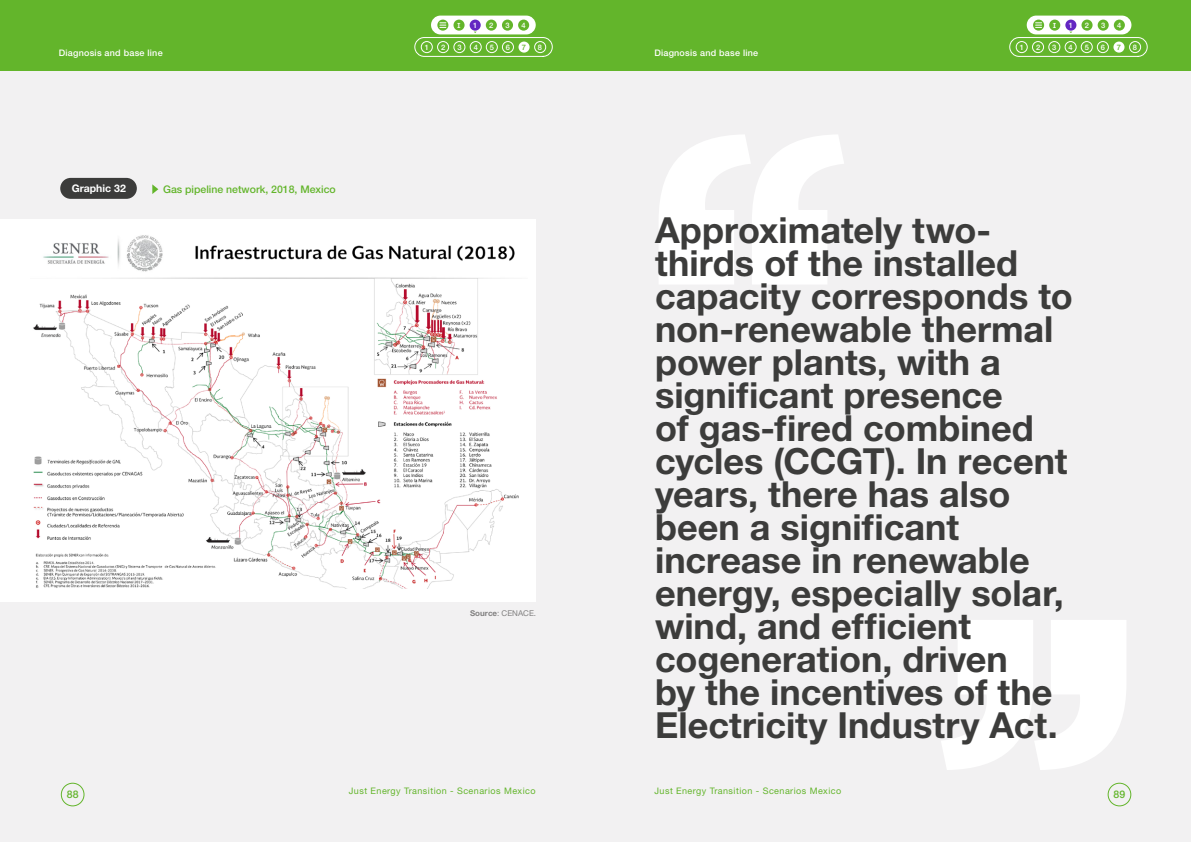
<style>
.page{position:relative;width:1191px;height:842px;background:#fff}
.page>*{position:absolute;margin:0;border:0;box-sizing:border-box;transform-origin:0 0}
.t1{font:700 36px/33px "Helvetica Neue LT Pro";color:#3c3c3b}
.t2{font:500 10.5px "Helvetica Neue LT Pro";color:#63b52b}
.t3{font:700 10.5px "Helvetica Neue LT Pro";color:#fff}
.t4{font:500 10.5px "Helvetica Neue LT Std";color:#63b52b}
.t5{font:9px "Helvetica Neue LT Std";letter-spacing:.05em;color:#63b52b}
.t6{font:500 9px "Helvetica Neue LT Pro";letter-spacing:.025em;color:#fff}
.t7{font:8px "Helvetica Neue LT Std";color:#818080}
.t8{font:500 7.5px "Helvetica Neue LT Pro";color:#fff}
.t9{font:500 7.5px "Helvetica Neue LT Pro";color:#63b52b}
.t10{font:700 7px "Andika New Basic";color:#fff}
.s1{font-family:"Helvetica Neue LT Pro";font-weight:700}
</style>
<div class="page">
<div style="left:0;top:0;width:595px;height:842px;background:#f2f1f2"></div>
<div style="left:0;top:0;width:595px;height:71px;background:#63b52b"></div>
<div style="left:595px;top:0;width:596px;height:842px;background:#f2f1f2"></div>
<div style="left:595px;top:0;width:596px;height:71px;background:#63b52b"></div>
<div style="left:1107px;top:783px;width:24px;height:23px;border:1px solid #63b52b;border-radius:50%"></div>
<div style="left:61px;top:783px;width:23px;height:23px;border:1px solid #63b52b;border-radius:50%"></div>
<div style="left:1026px;top:16px;width:105px;height:18px;background:#fff;border-radius:9px"></div>
<div style="left:1065px;top:20px;width:11px;height:11px;background:#6326c2;border-radius:50%"></div>
<div style="left:1113px;top:20px;width:11px;height:11px;background:#63b52b;border-radius:50%"></div>
<div style="left:1097px;top:20px;width:11px;height:11px;background:#63b52b;border-radius:50%"></div>
<div style="left:1081px;top:20px;width:11px;height:11px;background:#63b52b;border-radius:50%"></div>
<div style="left:1049px;top:20px;width:11px;height:11px;background:#63b52b;border-radius:50%"></div>
<svg style="left:1033px;top:20px;width:11px;height:11px"></svg>
<svg style="left:1035px;top:23px;width:6px;height:5px"></svg>
<div style="left:431px;top:16px;width:105px;height:18px;background:#fff;border-radius:9px"></div>
<div style="left:469px;top:20px;width:12px;height:11px;background:#6326c2;border-radius:50%"></div>
<div style="left:518px;top:20px;width:11px;height:11px;background:#63b52b;border-radius:50%"></div>
<div style="left:502px;top:20px;width:11px;height:11px;background:#63b52b;border-radius:50%"></div>
<div style="left:486px;top:20px;width:11px;height:11px;background:#63b52b;border-radius:50%"></div>
<div style="left:453px;top:20px;width:11px;height:11px;background:#63b52b;border-radius:50%"></div>
<svg style="left:437px;top:20px;width:11px;height:11px"></svg>
<svg style="left:440px;top:23px;width:6px;height:5px"></svg>
<div style="left:60px;top:178px;width:77px;height:21px;background:#3c3c3b;border-radius:10px"></div>
<svg style="left:152px;top:184px;width:6px;height:10px"></svg>
<div style="left:0;top:219px;width:536px;height:383px;background:#fff"></div>
<img style="left:33px;top:235px;width:486px;height:353px">
<svg style="left:659px;top:135px;width:185px;height:149px"></svg>
<svg style="left:941px;top:620px;width:185px;height:150px"></svg>
<div style="left:414px;top:37px;width:138px;height:20px;border:1px solid #fff;border-radius:9px"></div>
<div style="left:486px;top:41px;width:11px;height:12px;border:1px solid #fff;border-radius:50%"></div>
<div style="left:534px;top:41px;width:12px;height:12px;border:1px solid #fff;border-radius:50%"></div>
<div style="left:518px;top:42px;width:11px;height:11px;background:#fff;border-radius:50%"></div>
<div style="left:502px;top:41px;width:12px;height:12px;border:1px solid #fff;border-radius:50%"></div>
<div style="left:470px;top:41px;width:11px;height:12px;border:1px solid #fff;border-radius:50%"></div>
<div style="left:453px;top:41px;width:12px;height:12px;border:1px solid #fff;border-radius:50%"></div>
<div style="left:437px;top:41px;width:12px;height:12px;border:1px solid #fff;border-radius:50%"></div>
<div style="left:421px;top:41px;width:11px;height:12px;border:1px solid #fff;border-radius:50%"></div>
<div style="left:1009px;top:37px;width:138px;height:20px;border:1px solid #fff;border-radius:9px"></div>
<div style="left:1081px;top:41px;width:11px;height:12px;border:1px solid #fff;border-radius:50%"></div>
<div style="left:1129px;top:41px;width:11px;height:12px;border:1px solid #fff;border-radius:50%"></div>
<div style="left:1113px;top:42px;width:11px;height:11px;background:#fff;border-radius:50%"></div>
<div style="left:1097px;top:41px;width:11px;height:12px;border:1px solid #fff;border-radius:50%"></div>
<div style="left:1064px;top:41px;width:12px;height:12px;border:1px solid #fff;border-radius:50%"></div>
<div style="left:1048px;top:41px;width:12px;height:12px;border:1px solid #fff;border-radius:50%"></div>
<div style="left:1032px;top:41px;width:11px;height:12px;border:1px solid #fff;border-radius:50%"></div>
<div style="left:1016px;top:41px;width:11px;height:12px;border:1px solid #fff;border-radius:50%"></div>
<p class="t10" style="left:457px;top:19px;width:5px">I</p>
<p class="t8" style="left:473px;top:21px;width:6px">1</p>
<p class="t8" style="left:489px;top:21px;width:6px">2</p>
<p class="t8" style="left:505px;top:21px;width:6px">3</p>
<p class="t8" style="left:521px;top:21px;width:6px">4</p>
<p class="t10" style="left:1053px;top:19px;width:5px">I</p>
<p class="t8" style="left:1069px;top:21px;width:6px">1</p>
<p class="t8" style="left:1085px;top:21px;width:6px">2</p>
<p class="t8" style="left:1101px;top:21px;width:6px">3</p>
<p class="t8" style="left:1117px;top:21px;width:6px">4</p>
<p class="t8" style="left:425px;top:43px;width:6px">1</p>
<p class="t8" style="left:441px;top:43px;width:6px">2</p>
<p class="t8" style="left:457px;top:43px;width:6px">3</p>
<p class="t8" style="left:474px;top:43px;width:6px">4</p>
<p class="t8" style="left:490px;top:43px;width:6px">5</p>
<p class="t8" style="left:506px;top:43px;width:6px">6</p>
<p class="t9" style="left:522px;top:43px;width:6px">7</p>
<p class="t8" style="left:538px;top:43px;width:6px">8</p>
<p class="t8" style="left:1019px;top:43px;width:6px">1</p>
<p class="t8" style="left:1036px;top:43px;width:6px">2</p>
<p class="t8" style="left:1052px;top:43px;width:6px">3</p>
<p class="t8" style="left:1068px;top:43px;width:6px">4</p>
<p class="t8" style="left:1084px;top:43px;width:6px">5</p>
<p class="t8" style="left:1100px;top:43px;width:6px">6</p>
<p class="t9" style="left:1116px;top:43px;width:6px">7</p>
<p class="t8" style="left:1132px;top:43px;width:6px">8</p>
<p class="t6" style="left:59px;top:47px;width:105px">Diagnosis and base line</p>
<p class="t6" style="left:654px;top:47px;width:105px">Diagnosis and base line</p>
<p class="t3" style="left:72px;top:182px;width:56px">Graphic 32</p>
<p class="t2" style="left:163px;top:183px;width:174px">Gas pipeline network, 2018, Mexico</p>
<p class="t7" style="left:470px;top:608px;width:68px"><span class="s1">Source</span>: CENACE.</p>
<p class="t1" style="left:655px;top:212px;width:419px">Approximately two&shy;thirds of the installed capacity corresponds to non-renewable thermal power plants, with a significant presence<br>of gas-fired combined cycles (CCGT). In recent years, there has also been a significant increase in renewable energy, especially solar, wind, and efficient cogeneration, driven<br>by the incentives of the<br>Electricity Industry Act.</p>
<p class="t5" style="left:349px;top:786px;width:188px">Just Energy Transition - Scenarios Mexico</p>
<p class="t5" style="left:654px;top:786px;width:188px">Just Energy Transition - Scenarios Mexico</p>
<p class="t4" style="left:67px;top:788px;width:13px">88</p>
<p class="t4" style="left:1113px;top:788px;width:13px">89</p>
</div>
